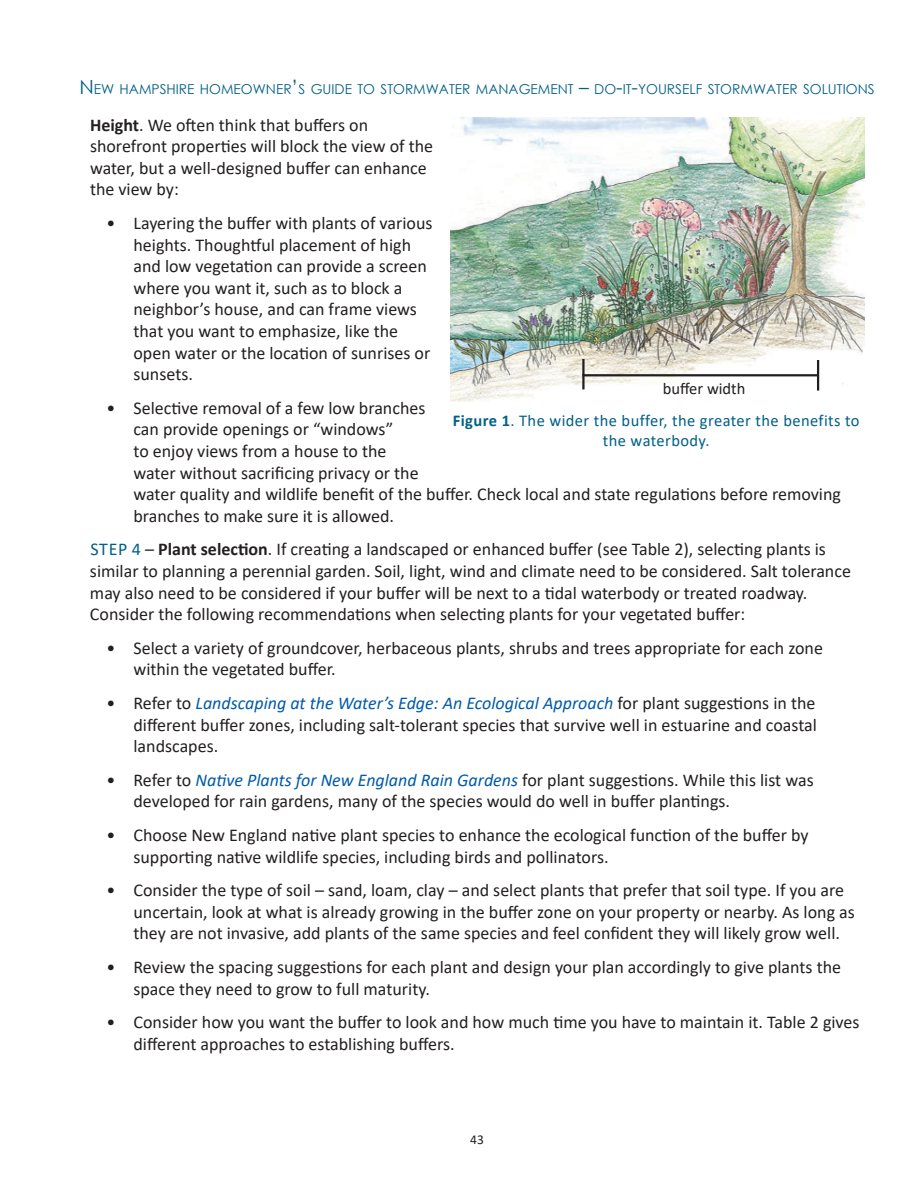
<style>
.page{position:relative;width:918px;height:1188px;background:#fff}
.page>*{position:absolute;margin:0;border:0;box-sizing:border-box;transform-origin:0 0}
.Standard_Paragraph_S{font:18px/21.6px "Calibri";color:#231f20}
.t1{font:16.5px/19.8px "Calibri";letter-spacing:.025em;color:#026087;text-align:center}
.t2{font:16.5px "Calibri";color:#231f20}
.t3{font:13.65px "Century Gothic";color:#026087}
.t4{font:13.5px "Calibri";color:#231f20}
.s1{font-size:19.5px}
.s2{font-weight:700}
.s3{color:#026087}
.s4{font-style:italic;color:#005aaa}
</style>
<div class="page">
<img style="left:450px;top:117px;width:414px;height:284px">
<hr style="left:582px;top:359px;width:3px;height:30px;background:#231f20">
<hr style="left:582px;top:374px;width:236px;height:2px;background:#231f20">
<hr style="left:817px;top:360px;width:2px;height:31px;background:#231f20">
<p class="t3" style="left:79px;top:79px;width:797px"><span class="s1">N</span>EW HAMPSH IRE HOMEOWN ER<span class="s1">’</span>S GUIDE TO STORMWATER MANAGEMENT <span class="s1">–</span> DO<span class="s1">-</span>IT<span class="s1">-</span>YOURSELF STORMWATER SOLUTIONS</p>
<p class="Standard_Paragraph_S" style="left:90px;top:113px;width:345px"><span class="s2">Height</span>. We often think that buffers on shorefront properties will block the view of the water, but a well-designed buffer can enhance the view by:</p>
<p class="Standard_Paragraph_S" style="left:134px;top:212px;width:301px;text-indent:-27px">• Layering the buffer with plants of various heights. Thoughtful placement of high and low vegetation can provide a screen where you want it, such as to block a neighbor’s house, and can frame views that you want to emphasize, like the open water or the location of sunrises or sunsets.</p>
<p class="Standard_Paragraph_S" style="left:134px;top:396px;width:709px;text-indent:-27px">• Selective removal of a few low branches<br>can provide openings or “windows”<br>to enjoy views from a house to the<br>water without sacrificing privacy or the<br>water quality and wildlife benefit of the buffer. Check local and state regulations before removing branches to make sure it is allowed.</p>
<p class="Standard_Paragraph_S" style="left:90px;top:538px;width:763px"><span class="s3">STEP 4</span> – <span class="s2">Plant selection</span>. If creating a landscaped or enhanced buffer (see Table 2), selecting plants is similar to planning a perennial garden. Soil, light, wind and climate need to be considered. Salt tolerance may also need to be considered if your buffer will be next to a tidal waterbody or treated roadway.<br>Consider the following recommendations when selecting plants for your vegetated buffer:</p>
<p class="Standard_Paragraph_S" style="left:134px;top:636px;width:691px;text-indent:-27px">• Select a variety of groundcover, herbaceous plants, shrubs and trees appropriate for each zone within the vegetated buffer.</p>
<p class="Standard_Paragraph_S" style="left:134px;top:692px;width:685px;text-align:justify;text-indent:-27px">• Refer to <span class="s4">Landscaping at the Water’s Edge: An Ecological Approach</span> for plant suggestions in the different buffer zones, including salt-tolerant species that survive well in estuarine and coastal landscapes.</p>
<p class="Standard_Paragraph_S" style="left:134px;top:768px;width:682px;text-indent:-27px">• Refer to <span class="s4">Native Plants for New England Rain Gardens</span> for plant suggestions. While this list was developed for rain gardens, many of the species would do well in buffer plantings.</p>
<p class="Standard_Paragraph_S" style="left:134px;top:824px;width:677px;text-indent:-27px">• Choose New England native plant species to enhance the ecological function of the buffer by supporting native wildlife species, including birds and pollinators.</p>
<p class="Standard_Paragraph_S" style="left:134px;top:879px;width:723px;text-indent:-27px">• Consider the type of soil – sand, loam, clay – and select plants that prefer that soil type. If you are uncertain, look at what is already growing in the buffer zone on your property or nearby. As long as they are not invasive, add plants of the same species and feel confident they will likely grow well.</p>
<p class="Standard_Paragraph_S" style="left:134px;top:956px;width:709px;text-indent:-27px">• Review the spacing suggestions for each plant and design your plan accordingly to give plants the space they need to grow to full maturity.</p>
<p class="Standard_Paragraph_S" style="left:134px;top:1011px;width:728px;text-indent:-27px">• Consider how you want the buffer to look and how much time you have to maintain it. Table 2 gives different approaches to establishing buffers.</p>
<p class="t2" style="left:663px;top:377px;width:84px">buffer width</p>
<p class="t1" style="left:453px;top:411px;width:408px"><span class="s2">Figure 1</span>. The wider the buffer, the greater the benefits to the waterbody.</p>
<p class="t4" style="left:470px;top:1130px;width:15px">43</p>
</div>
